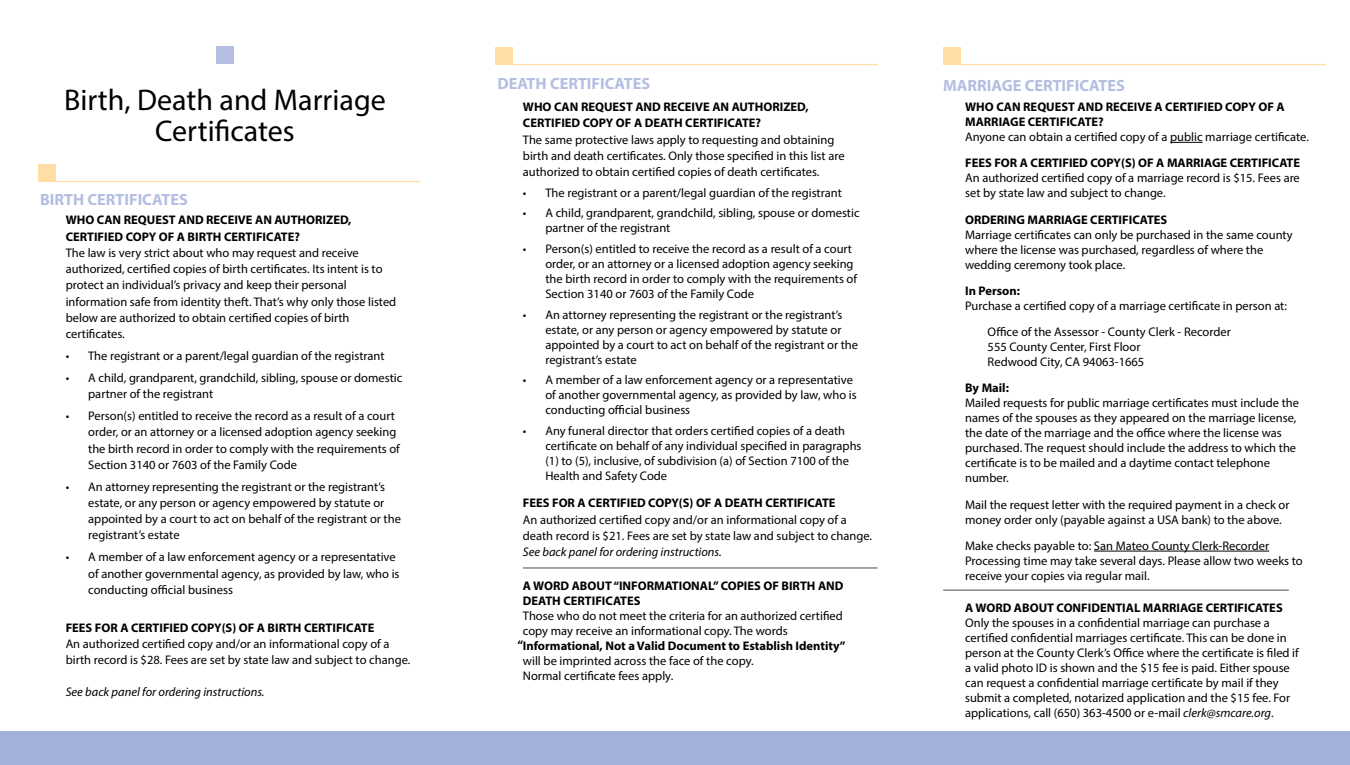
<style>
.page{position:relative;width:1350px;height:765px;background:#fff}
.page>*{position:absolute;margin:0;border:0;box-sizing:border-box;transform-origin:0 0}
.t1{font:30px/31.2px "Myriad Pro";color:#000;text-align:center}
.t2{font:700 16.25px "Myriad Pro";color:#b4bee1}
.t3{font:12.5px/15px "Myriad Pro";color:#000}
.t4{font:700 12.5px/16.2px "Myriad Pro";color:#000}
.t5{font:italic 12.5px "Myriad Pro";color:#000}
.s1{font-style:italic}
</style>
<div class="page">
<div style="left:216px;top:46px;width:17px;height:17px;background:#b4bee1"></div>
<div style="left:495px;top:48px;width:17px;height:17px;background:#ffdda4"></div>
<hr style="left:512px;top:64px;width:366px;height:1px;background:#ffdda4">
<div style="left:943px;top:48px;width:18px;height:17px;background:#ffdda4"></div>
<hr style="left:961px;top:64px;width:365px;height:1px;background:#ffdda4">
<div style="left:38px;top:165px;width:17px;height:17px;background:#ffdda4"></div>
<hr style="left:55px;top:181px;width:365px;height:1px;background:#ffdda4">
<hr style="left:523px;top:567px;width:354px;height:2px;background:#6d6e71">
<hr style="left:943px;top:590px;width:346px;height:1px;background:#6d6e71">
<hr style="left:1170px;top:142px;width:33px;height:1px;background:#000">
<hr style="left:1094px;top:551px;width:175px;height:1px;background:#000">
<div style="left:0;top:731px;width:1350px;height:34px;background:#a3b1da"></div>
<h1 class="t1" style="left:64px;top:84px;width:323px">Birth, Death and Marriage<br>Certificates</h1>
<h2 class="t2" style="left:40px;top:189px;width:149px">BIRTH CERTIFICATES</h2>
<p class="t4" style="left:66px;top:212px;width:287px">WHO CAN REQUEST AND RECEIVE AN AUTHORIZED,<br>CERTIFIED COPY OF A BIRTH CERTIFICATE?</p>
<p class="t3" style="left:66px;top:244px;width:332px;line-height:16.2px">The law is very strict about who may request and receive authorized, certified copies of birth certificates. Its intent is to protect an individual’s privacy and keep their personal information safe from identity theft. That’s why only those listed below are authorized to obtain certified copies of birth certificates.</p>
<p class="t3" style="left:66px;top:348px;width:320px">• The registrant or a parent/legal guardian of the registrant</p>
<p class="t3" style="left:88px;top:369px;width:316px;line-height:16.2px;text-indent:-22px">• A child, grandparent, grandchild, sibling, spouse or domestic partner of the registrant</p>
<p class="t3" style="left:88px;top:408px;width:313px;line-height:16.2px;text-indent:-22px">• Person(s) entitled to receive the record as a result of a court order, or an attorney or a licensed adoption agency seeking the birth record in order to comply with the requirements of Section 3140 or 7603 of the Family Code</p>
<p class="t3" style="left:88px;top:478px;width:314px;line-height:16.2px;text-indent:-22px">• An attorney representing the registrant or the registrant’s estate, or any person or agency empowered by statute or appointed by a court to act on behalf of the registrant or the registrant’s estate</p>
<p class="t3" style="left:88px;top:549px;width:313px;line-height:16.2px;text-indent:-22px">• A member of a law enforcement agency or a representative of another governmental agency, as provided by law, who is conducting official business</p>
<p class="t4" style="left:66px;top:619px;width:310px">FEES FOR A CERTIFIED COPY(S) OF A BIRTH CERTIFICATE</p>
<p class="t3" style="left:66px;top:636px;width:346px;line-height:16.2px">An authorized certified copy and/or an informational copy of a birth record is $28. Fees are set by state law and subject to change.</p>
<p class="t5" style="left:66px;top:684px;width:200px">See back panel for ordering instructions.</p>
<h2 class="t2" style="left:497px;top:73px;width:154px">DEATH CERTIFICATES</h2>
<h2 class="t2" style="left:943px;top:75px;width:183px">MARRIAGE CERTIFICATES</h2>
<p class="t4" style="left:523px;top:98px;width:287px">WHO CAN REQUEST AND RECEIVE AN AUTHORIZED,<br>CERTIFIED COPY OF A DEATH CERTIFICATE?</p>
<p class="t3" style="left:523px;top:131px;width:323px;line-height:16.2px">The same protective laws apply to requesting and obtaining birth and death certificates. Only those specified in this list are authorized to obtain certified copies of death certificates.</p>
<p class="t3" style="left:523px;top:185px;width:320px">• The registrant or a parent/legal guardian of the registrant</p>
<p class="t3" style="left:545px;top:205px;width:316px;text-indent:-22px">• A child, grandparent, grandchild, sibling, spouse or domestic partner of the registrant</p>
<p class="t3" style="left:545px;top:241px;width:313px;text-indent:-22px">• Person(s) entitled to receive the record as a result of a court order, or an attorney or a licensed adoption agency seeking the birth record in order to comply with the requirements of Section 3140 or 7603 of the Family Code</p>
<p class="t3" style="left:545px;top:307px;width:314px;text-indent:-22px">• An attorney representing the registrant or the registrant’s estate, or any person or agency empowered by statute or appointed by a court to act on behalf of the registrant or the registrant’s estate</p>
<p class="t3" style="left:545px;top:372px;width:313px;text-indent:-22px">• A member of a law enforcement agency or a representative of another governmental agency, as provided by law, who is conducting official business</p>
<p class="t3" style="left:545px;top:423px;width:318px;text-indent:-22px">• Any funeral director that orders certified copies of a death certificate on behalf of any individual specified in paragraphs (1) to (5), inclusive, of subdivision (a) of Section 7100 of the Health and Safety Code</p>
<p class="t4" style="left:523px;top:495px;width:314px">FEES FOR A CERTIFIED COPY(S) OF A DEATH CERTIFICATE</p>
<p class="t3" style="left:523px;top:511px;width:351px;line-height:16.2px">An authorized certified copy and/or an informational copy of a death record is $21. Fees are set by state law and subject to change.</p>
<p class="t5" style="left:523px;top:544px;width:200px">See back panel for ordering instructions.</p>
<p class="t4" style="left:523px;top:578px;width:322px;line-height:15px">A WORD ABOUT “INFORMATIONAL” COPIES OF BIRTH AND<br>DEATH CERTIFICATES</p>
<p class="t3" style="left:523px;top:608px;width:321px">Those who do not meet the criteria for an authorized certified copy may receive an informational copy. The words</p>
<p class="t4" style="left:518px;top:637px;width:330px">“Informational, Not a Valid Document to Establish Identity”</p>
<p class="t3" style="left:523px;top:653px;width:232px">will be imprinted across the face of the copy.<br>Normal certificate fees apply.</p>
<p class="t4" style="left:965px;top:99px;width:321px;line-height:15px">WHO CAN REQUEST AND RECEIVE A CERTIFIED COPY OF A<br>MARRIAGE CERTIFICATE?</p>
<p class="t3" style="left:965px;top:129px;width:345px">Anyone can obtain a certified copy of a public marriage certificate.</p>
<p class="t4" style="left:965px;top:155px;width:336px">FEES FOR A CERTIFIED COPY(S) OF A MARRIAGE CERTIFICATE</p>
<p class="t3" style="left:965px;top:170px;width:336px">An authorized certified copy of a marriage record is $15. Fees are set by state law and subject to change.</p>
<p class="t4" style="left:965px;top:211px;width:204px">ORDERING MARRIAGE CERTIFICATES</p>
<p class="t3" style="left:965px;top:227px;width:329px">Marriage certificates can only be purchased in the same county where the license was purchased, regardless of where the wedding ceremony took place.</p>
<p class="t4" style="left:965px;top:282px;width:56px">In Person:</p>
<p class="t3" style="left:988px;top:292px;width:301px;line-height:26.2px;text-indent:-22px">Purchase a certified copy of a marriage certificate in person at:<br>Office of the Assessor - County Clerk - Recorder</p>
<p class="t3" style="left:988px;top:339px;width:158px">555 County Center, First Floor<br>Redwood City, CA 94063-1665</p>
<p class="t4" style="left:965px;top:380px;width:45px">By Mail:</p>
<p class="t3" style="left:965px;top:395px;width:335px">Mailed requests for public marriage certificates must include the names of the spouses as they appeared on the marriage license, the date of the marriage and the office where the license was purchased. The request should include the address to which the certificate is to be mailed and a daytime contact telephone number.</p>
<p class="t3" style="left:965px;top:497px;width:326px">Mail the request letter with the required payment in a check or money order only (payable against a USA bank) to the above.</p>
<p class="t3" style="left:965px;top:538px;width:339px">Make checks payable to: San Mateo County Clerk-Recorder<br>Processing time may take several days. Please allow two weeks to receive your copies via regular mail.</p>
<p class="t4" style="left:965px;top:600px;width:319px">A WORD ABOUT CONFIDENTIAL MARRIAGE CERTIFICATES</p>
<p class="t3" style="left:965px;top:615px;width:335px">Only the spouses in a confidential marriage can purchase a certified confidential marriages certificate. This can be done in person at the County Clerk’s Office where the certificate is filed if a valid photo ID is shown and the $15 fee is paid. Either spouse can request a confidential marriage certificate by mail if they submit a completed, notarized application and the $15 fee. For applications, call (650) 363-4500 or e-mail <span class="s1">clerk@smcare.org</span>.</p>
</div>
